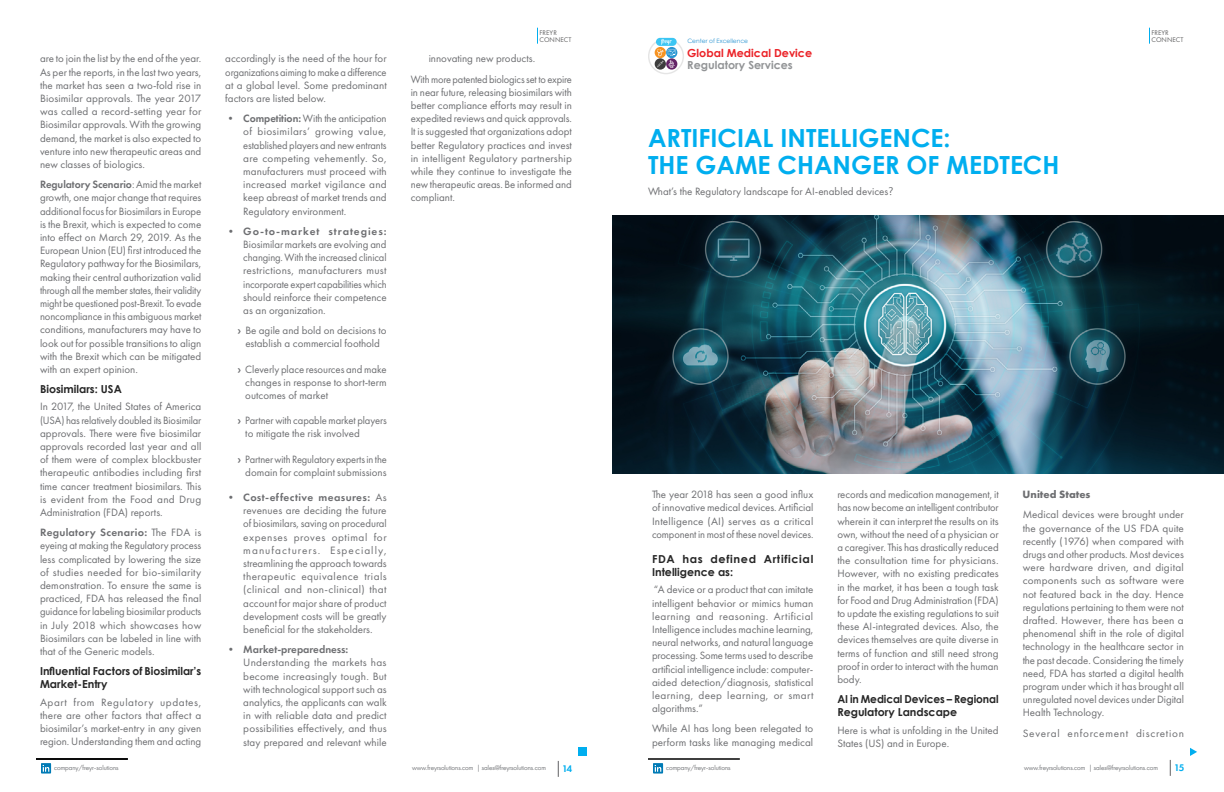
<style>
.page{position:relative;width:1224px;height:792px;background:#fff}
.page>*{position:absolute;margin:0;border:0;box-sizing:border-box;transform-origin:0 0}
.t1{font:700 25px/27px "Century Gothic";color:#00aeef}
.t2{font:700 11.1px "Century Gothic";color:#eb2227}
.t3{font:700 11.1px "Century Gothic";color:#929496}
.t4{font:11px/13.2px "Futura PT";color:#6d6e71;text-align:justify}
.t5{font:700 11px/13.2px "Century Gothic";color:#262626}
.t6{font:11px/13.2px "Futura PT";color:#6d6e71;text-align:right;scale:.95 1}
.t7{font:11px/13.2px "Futura PT";color:#6d6e71;scale:.96 1}
.t8{font:700 11px/13.2px "Century Gothic";letter-spacing:.055em;color:#262626}
.t9{font:11px "Futura PT";letter-spacing:.065em;color:#6d6e71}
.t10{font:600 11px "Futura PT";letter-spacing:.08em;color:#6d6e71}
.t11{font:600 11px "Futura PT";color:#6d6e71}
.t12{font:700 11px "Futura PT";color:#6d6e71}
.t13{font:600 10px "Futura PT";color:#00aeef}
.t14{font:300 7px "Futura PT";color:#808285}
.t15{font:7px/7px "Futura PT";letter-spacing:.01em;color:#616162}
.t16{font:6px "Century Gothic";color:#2893d1}
.s1{font-weight:600}
.s2{font-family:"Sofia Pro";font-weight:900}
.s3{font-family:"Segoe UI"}
</style>
<div class="page">
<svg style="left:558px;top:761px;width:1px;height:16px"></svg>
<svg style="left:1170px;top:760px;width:1px;height:16px"></svg>
<svg style="left:537px;top:28px;width:1px;height:16px"></svg>
<svg style="left:1149px;top:28px;width:1px;height:16px"></svg>
<svg style="left:653px;top:763px;width:10px;height:10px"></svg>
<hr style="left:648px;top:759px;width:92px;height:1px;background:#000">
<svg style="left:1190px;top:748px;width:7px;height:8px"></svg>
<img style="left:612px;top:215px;width:612px;height:259px">
<svg style="left:648px;top:38px;width:36px;height:36px"></svg>
<hr style="left:36px;top:759px;width:92px;height:1px;background:#000">
<svg style="left:41px;top:763px;width:10px;height:10px"></svg>
<div style="left:578px;top:748px;width:8px;height:8px;background:#00aeef"></div>
<p class="t4" style="left:40px;top:52px;width:163px">are to join the list by the end of the year.<br>As per the reports, in the last two years, the market has seen a two-fold rise in Biosimilar approvals. The year 2017 was called a record-setting year for Biosimilar approvals. With the growing demand, the market is also expected to venture into new therapeutic areas and new classes of biologics.</p>
<p class="t4" style="left:40px;top:178px;width:163px"><span class="s1">Regulatory Scenario</span>: Amid the market growth, one major change that requires additional focus for Biosimilars in Europe is the Brexit, which is expected to come into effect on March 29, 2019. As the European Union (EU) first introduced the Regulatory pathway for the Biosimilars, making their central authorization valid through all the member states, their validity might be questioned post-Brexit. To evade noncompliance in this ambiguous market conditions, manufacturers may have to look out for possible transitions to align with the Brexit which can be mitigated with an expert opinion.</p>
<p class="t5" style="left:40px;top:382px;width:83px">Biosimilars: USA</p>
<p class="t4" style="left:40px;top:400px;width:163px">In 2017, the United States of America (USA) has relatively doubled its Biosimilar approvals. There were five biosimilar approvals recorded last year and all of them were of complex blockbuster therapeutic antibodies including first time cancer treatment biosimilars. This is evident from the Food and Drug Administration (FDA) reports.</p>
<p class="t4" style="left:40px;top:526px;width:163px"><span class="s1">Regulatory Scenario:</span> The FDA is eyeing at making the Regulatory process less complicated by lowering the size of studies needed for bio-similarity demonstration. To ensure the same is practiced, FDA has released the final guidance for labeling biosimilar products in July 2018 which showcases how Biosimilars can be labeled in line with that of the Generic models.</p>
<p class="t5" style="left:40px;top:664px;width:163px">Influential Factors of Biosimilar’s<br>Market-Entry</p>
<p class="t4" style="left:40px;top:695px;width:163px">Apart from Regulatory updates, there are other factors that affect a biosimilar’s market-entry in any given region. Understanding them and acting</p>
<p class="t4" style="left:225px;top:52px;width:163px">accordingly is the need of the hour for organizations aiming to make a difference at a global level. Some predominant factors are listed below.</p>
<p class="t4" style="left:243px;top:112px;width:145px;text-indent:-18px"><span class="s1">• Competition:</span> With the anticipation of biosimilars’ growing value, established players and new entrants are competing vehemently. So, manufacturers must proceed with increased market vigilance and keep abreast of market trends and Regulatory environment.</p>
<p class="t10" style="left:225px;top:224px;width:163px">• Go-to-market strategies:</p>
<p class="t4" style="left:243px;top:238px;width:145px">Biosimilar markets are evolving and changing. With the increased clinical restrictions, manufacturers must incorporate expert capabilities which should reinforce their competence as an organization.</p>
<p class="t4" style="left:237px;top:324px;width:151px;text-align:center"><span class="s2">›</span> Be agile and bold on decisions to establish a commercial foothold</p>
<p class="t4" style="left:245px;top:362px;width:143px;text-indent:-8px"><span class="s2">›</span> Cleverly place resources and make changes in response to short-term outcomes of market</p>
<p class="t7" style="left:245px;top:414px;width:149px;text-indent:-8px"><span class="s2">›</span> Partner with capable market players to mitigate the risk involved</p>
<p class="t6" style="left:237px;top:452px;width:159px"><span class="s2">›</span> Partner with Regulatory experts in the domain for complaint submissions</p>
<p class="t4" style="left:243px;top:491px;width:145px;text-indent:-18px"><span class="s1">• Cost-effective measures:</span> As revenues are deciding the future of biosimilars, saving on procedural expenses proves optimal for manufacturers. Especially, streamlining the approach towards therapeutic equivalence trials (clinical and non-clinical) that account for major share of product development costs will be greatly beneficial for the stakeholders.</p>
<p class="t11" style="left:225px;top:643px;width:125px">• Market-preparedness:</p>
<p class="t4" style="left:243px;top:656px;width:145px">Understanding the markets has become increasingly tough. But with technological support such as analytics, the applicants can walk in with reliable data and predict possibilities effectively, and thus stay prepared and relevant while</p>
<p class="t15" style="left:539px;top:29px;width:34px">FREYR<br>CONNECT</p>
<p class="t15" style="left:1151px;top:29px;width:34px">FREYR<br>CONNECT</p>
<p class="t16" style="left:687px;top:37px;width:62px">Center of Excellence</p>
<p class="t2" style="left:687px;top:44px;width:126px">Global Medical Device</p>
<p class="t3" style="left:687px;top:56px;width:107px">Regulatory Services</p>
<p class="t4" style="left:411px;top:49px;width:163px;line-height:20.2px;text-indent:18px">innovating new products.<br>With more patented biologics set to expire</p>
<p class="t4" style="left:411px;top:85px;width:163px">in near future, releasing biosimilars with better compliance efforts may result in expedited reviews and quick approvals.<br>It is suggested that organizations adopt better Regulatory practices and invest in intelligent Regulatory partnership while they continue to investigate the new therapeutic areas. Be informed and compliant.</p>
<h1 class="t1" style="left:648px;top:124px;width:413px">ARTIFICIAL INTELLIGENCE:<br>THE GAME CHANGER OF MEDTECH</h1>
<p class="t4" style="left:648px;top:185px;width:247px">What’s the Regulatory landscape for AI-enabled devices<span class="s3">?</span></p>
<p class="t4" style="left:652px;top:488px;width:163px">The year 2018 has seen a good influx of innovative medical devices. Artificial Intelligence (AI) serves as a critical component in most of these novel devices.</p>
<p class="t8" style="left:652px;top:552px;width:163px">FDA has defined Artificial<br>Intelligence as:</p>
<p class="t4" style="left:652px;top:583px;width:163px">“A device or a product that can imitate intelligent behavior or mimics human learning and reasoning. Artificial Intelligence includes machine learning, neural networks, and natural language processing. Some terms used to describe artificial intelligence include: computer&shy;aided detection/diagnosis, statistical learning, deep learning, or smart algorithms.”</p>
<p class="t4" style="left:652px;top:722px;width:163px">While AI has long been relegated to perform tasks like managing medical</p>
<p class="t4" style="left:837px;top:488px;width:163px">records and medication management, it has now become an intelligent contributor wherein it can interpret the results on its own, without the need of a physician or a caregiver. This has drastically reduced the consultation time for physicians.<br>However, with no existing predicates in the market, it has been a tough task for Food and Drug Administration (FDA) to update the existing regulations to suit these AI-integrated devices. Also, the devices themselves are quite diverse in terms of function and still need strong proof in order to interact with the human body.</p>
<p class="t5" style="left:837px;top:692px;width:163px">AI in Medical Devices – Regional<br>Regulatory Landscape</p>
<p class="t4" style="left:837px;top:723px;width:163px">Here is what is unfolding in the United<br>States (US) and in Europe.</p>
<p class="t12" style="left:1023px;top:487px;width:69px">United States</p>
<p class="t4" style="left:1023px;top:508px;width:163px">Medical devices were brought under the governance of the US FDA quite recently (1976) when compared with drugs and other products. Most devices were hardware driven, and digital components such as software were not featured back in the day. Hence regulations pertaining to them were not drafted. However, there has been a phenomenal shift in the role of digital technology in the healthcare sector in the past decade. Considering the timely need, FDA has started a digital health program under which it has brought all unregulated novel devices under Digital Health Technology.</p>
<p class="t9" style="left:1023px;top:726px;width:163px">Several enforcement discretion</p>
<p class="t14" style="left:54px;top:764px;width:66px">company/freyr-solutions</p>
<p class="t14" style="left:412px;top:764px;width:135px">www.freyrsolutions.com | sales@freyrsolutions.com</p>
<p class="t13" style="left:562px;top:763px;width:12px">14</p>
<p class="t13" style="left:1174px;top:762px;width:12px">15</p>
<p class="t14" style="left:666px;top:764px;width:66px">company/freyr-solutions</p>
<p class="t14" style="left:1024px;top:764px;width:135px">www.freyrsolutions.com | sales@freyrsolutions.com</p>
</div>
